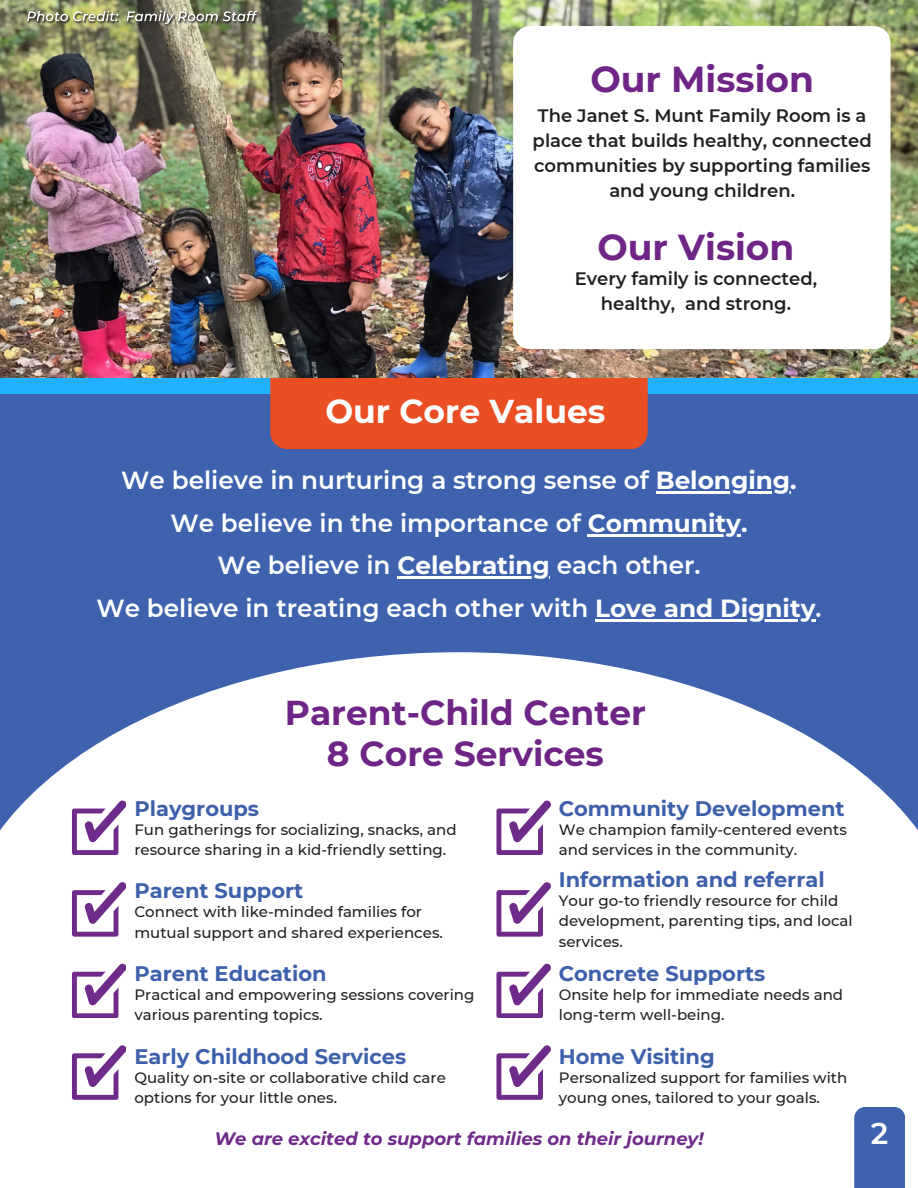
<style>
.page{position:relative;width:918px;height:1188px;background:#3f62ae}
.page>*{position:absolute;margin:0;border:0;box-sizing:border-box;transform-origin:0 0}
.t1{font:700 36px "Montserrat";color:#6e2586}
.t2{font:700 34.5px/41.7px "Montserrat";color:#6e2586;text-align:center}
.t3{font:700 33px "Montserrat";color:#fff}
.t4{font:600 30px "Montserrat";color:#fff}
.t5{font:600 24.75px/42.8px "Montserrat";color:#fff;text-align:center}
.t6{font:700 21px "Montserrat";color:#3e60ab}
.t7{font:600 18px/24.8px "Montserrat";color:#231f20;text-align:center}
.t8{font:italic 700 18px "Montserrat";color:#6e2b89}
.t9{font:500 15px/20.2px "Montserrat";color:#231f20}
.s1{font-weight:700}
</style>
<div class="page">
<svg style="left:0;top:652px;width:918px;height:189px;fill:#fff"></svg>
<div style="left:0;top:841px;width:918px;height:347px;background:#fff"></div>
<div style="left:854px;top:1107px;width:51px;height:81px;background:#3f62ae"></div>
<div style="left:0;top:119px;width:918px;height:275px;background:#21b1ff"></div>
<div style="left:270px;top:378px;width:378px;height:71px;background:#ea4f23"></div>
<img style="left:0;top:0;width:918px;height:378px">
<div style="left:513px;top:26px;width:378px;height:323px;background:#fff"></div>
<svg style="left:72px;top:801px;width:54px;height:54px"></svg>
<svg style="left:496px;top:801px;width:54px;height:54px"></svg>
<svg style="left:72px;top:964px;width:54px;height:54px"></svg>
<svg style="left:496px;top:964px;width:54px;height:54px"></svg>
<svg style="left:72px;top:882px;width:54px;height:54px"></svg>
<svg style="left:496px;top:882px;width:54px;height:54px"></svg>
<svg style="left:72px;top:1045px;width:54px;height:54px"></svg>
<svg style="left:496px;top:1045px;width:54px;height:54px"></svg>
<hr style="left:656px;top:491px;width:134px;height:2px;background:#fff">
<hr style="left:588px;top:534px;width:153px;height:2px;background:#fff">
<hr style="left:397px;top:577px;width:153px;height:2px;background:#fff">
<hr style="left:595px;top:619px;width:221px;height:3px;background:#fff">
<img style="left:24px;top:8px;width:240px;height:23px">
<h1 class="t1" style="left:590px;top:57px;width:225px">Our Mission</h1>
<p class="t7" style="left:533px;top:103px;width:341px">The Janet S. Munt Family Room is a place that builds healthy, connected communities by supporting families and young children.</p>
<h1 class="t1" style="left:597px;top:225px;width:198px">Our Vision</h1>
<p class="t7" style="left:575px;top:266px;width:244px">Every family is connected, healthy, and strong.</p>
<h3 class="t3" style="left:325px;top:391px;width:282px">Our Core Values</h3>
<h3 class="t5" style="left:96px;top:459px;width:727px">We believe in nurturing a strong sense of <span class="s1">Belonging.<br></span>We believe in the importance of <span class="s1">Community.<br></span>We believe in <span class="s1">Celebrating</span> each other.<br>We believe in treating each other with <span class="s1">Love and Dignity</span>.</h3>
<h3 class="t6" style="left:134px;top:796px;width:126px">Playgroups</h3>
<h2 class="t2" style="left:285px;top:691px;width:363px">Parent-Child Center<br>8 Core Services</h2>
<h3 class="t6" style="left:559px;top:796px;width:287px">Community Development</h3>
<p class="t9" style="left:134px;top:819px;width:324px">Fun gatherings for socializing, snacks, and resource sharing in a kid-friendly setting.</p>
<p class="t9" style="left:559px;top:819px;width:290px">We champion family-centered events and services in the community.</p>
<h3 class="t6" style="left:134px;top:878px;width:170px">Parent Support</h3>
<p class="t9" style="left:134px;top:902px;width:310px">Connect with like-minded families for mutual support and shared experiences.</p>
<h3 class="t6" style="left:559px;top:867px;width:267px">Information and referral</h3>
<p class="t9" style="left:559px;top:891px;width:295px">Your go-to friendly resource for child development, parenting tips, and local services.</p>
<h3 class="t6" style="left:134px;top:961px;width:194px">Parent Education</h3>
<h3 class="t6" style="left:559px;top:961px;width:208px">Concrete Supports</h3>
<p class="t9" style="left:134px;top:984px;width:342px">Practical and empowering sessions covering various parenting topics.</p>
<p class="t9" style="left:559px;top:984px;width:286px">Onsite help for immediate needs and long-term well-being.</p>
<h3 class="t6" style="left:134px;top:1043px;width:273px">Early Childhood Services</h3>
<h3 class="t6" style="left:559px;top:1043px;width:157px">Home Visiting</h3>
<p class="t9" style="left:134px;top:1067px;width:313px">Quality on-site or collaborative child care options for your little ones.</p>
<p class="t9" style="left:559px;top:1067px;width:290px">Personalized support for families with young ones, tailored to your goals.</p>
<p class="t8" style="left:214px;top:1127px;width:491px">We are excited to support families on their journey!</p>
<h3 class="t4" style="left:871px;top:1115px;width:19px">2</h3>
</div>
